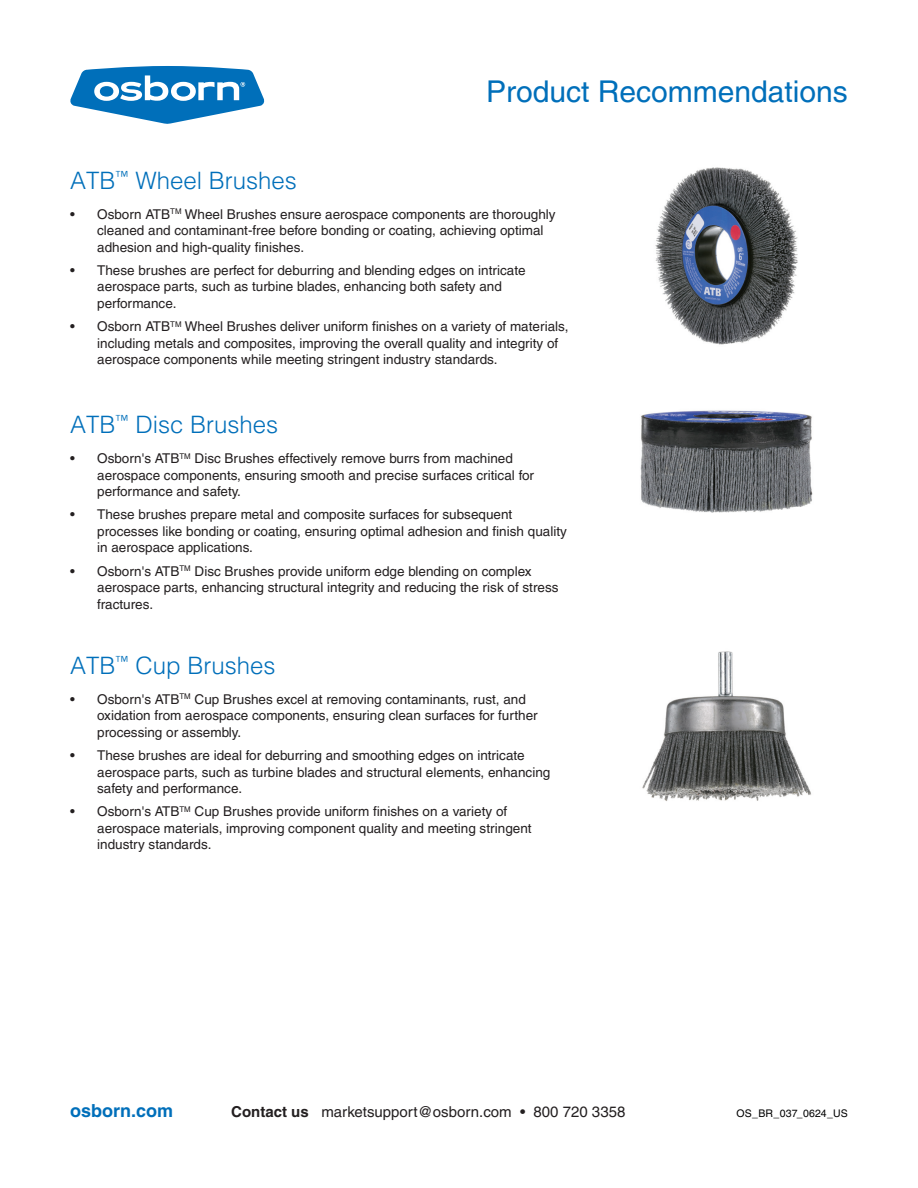
<style>
.page{position:relative;width:918px;height:1188px;background:#fff}
.page>*{position:absolute;margin:0;border:0;box-sizing:border-box;transform-origin:0 0}
.page_title{font:30px "Helvetica LTWXX";color:#006fba}
.Product_Title{font:300 24px "Helvetica LTWXX";color:#006fba}
.t1{font:700 18px "Helvetica LT Pro";color:#006fba}
.t2{font:15px "Helvetica LTWXX";color:#231f20}
.t3{font:13.5px/16.5px "Helvetica LTWXX";color:#231f20}
.t4{font:10.5px "Helvetica LTWXX";letter-spacing:.015em;color:#000}
.s1{font-family:"Helvetica LT Pro";font-weight:700}
</style>
<div class="page">
<svg style="left:70px;top:66px;width:194px;height:58px"></svg>
<div style="left:100px;top:86px;width:13px;height:11px;background:#006fba;border-radius:50%"></div>
<img style="left:655px;top:167px;width:143px;height:178px">
<img style="left:642px;top:651px;width:169px;height:150px">
<img style="left:640px;top:410px;width:173px;height:103px">
<p class="page_title" style="left:486px;top:74px;width:363px">Product Recommendations</p>
<p class="Product_Title" style="left:70px;top:165px;width:228px">ATB<sup>™</sup> Wheel Brushes</p>
<p class="t3" style="left:97px;top:206px;width:460px;text-indent:-27px">• Osborn ATB<sup>TM</sup> Wheel Brushes ensure aerospace components are thoroughly cleaned and contaminant-free before bonding or coating, achieving optimal adhesion and high-quality finishes.</p>
<p class="t3" style="left:97px;top:262px;width:430px;text-indent:-27px">• These brushes are perfect for deburring and blending edges on intricate aerospace parts, such as turbine blades, enhancing both safety and performance.</p>
<p class="t3" style="left:97px;top:318px;width:473px;text-indent:-27px">• Osborn ATB<sup>TM</sup> Wheel Brushes deliver uniform finishes on a variety of materials, including metals and composites, improving the overall quality and integrity of aerospace components while meeting stringent industry standards.</p>
<p class="Product_Title" style="left:70px;top:410px;width:209px">ATB<sup>™</sup> Disc Brushes</p>
<p class="t3" style="left:97px;top:450px;width:438px;text-indent:-27px">• Osborn's ATB<sup>TM</sup> Disc Brushes effectively remove burrs from machined aerospace components, ensuring smooth and precise surfaces critical for performance and safety.</p>
<p class="t3" style="left:97px;top:506px;width:471px;text-indent:-27px">• These brushes prepare metal and composite surfaces for subsequent processes like bonding or coating, ensuring optimal adhesion and finish quality in aerospace applications.</p>
<p class="t3" style="left:97px;top:563px;width:463px;text-indent:-27px">• Osborn's ATB<sup>TM</sup> Disc Brushes provide uniform edge blending on complex aerospace parts, enhancing structural integrity and reducing the risk of stress fractures.</p>
<p class="Product_Title" style="left:70px;top:650px;width:207px">ATB<sup>™</sup> Cup Brushes</p>
<p class="t3" style="left:97px;top:691px;width:442px;text-indent:-27px">• Osborn's ATB<sup>TM</sup> Cup Brushes excel at removing contaminants, rust, and oxidation from aerospace components, ensuring clean surfaces for further processing or assembly.</p>
<p class="t3" style="left:97px;top:747px;width:455px;text-indent:-27px">• These brushes are ideal for deburring and smoothing edges on intricate aerospace parts, such as turbine blades and structural elements, enhancing safety and performance.</p>
<p class="t3" style="left:97px;top:803px;width:436px;text-indent:-27px">• Osborn's ATB<sup>TM</sup> Cup Brushes provide uniform finishes on a variety of aerospace materials, improving component quality and meeting stringent industry standards.</p>
<p class="t1" style="left:70px;top:1100px;width:105px">osborn.com</p>
<p class="t2" style="left:231px;top:1103px;width:396px"><span class="s1">Contact us</span> marketsupport@osborn.com • 800 720 3358</p>
<p class="t4" style="left:736px;top:1108px;width:113px">OS_BR_037_0624_US</p>
</div>
